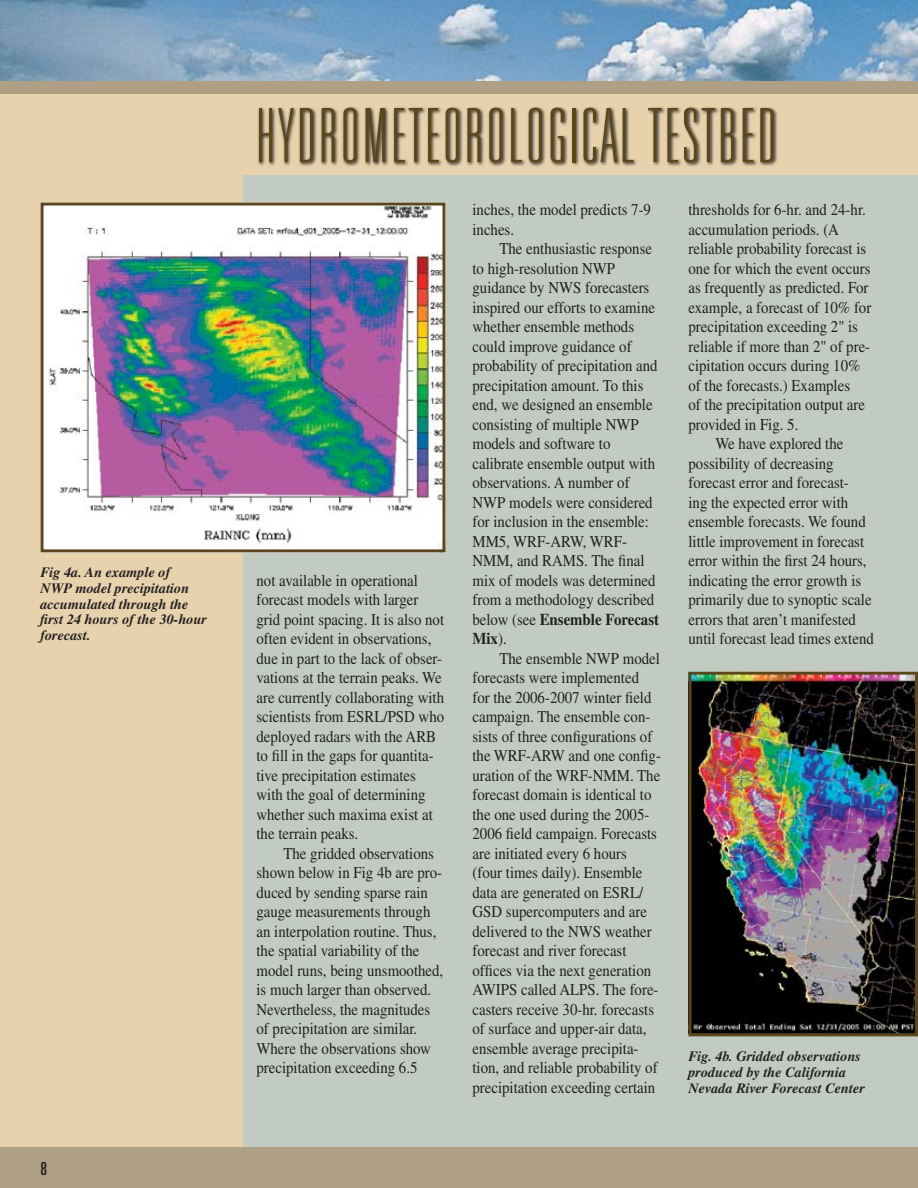
<style>
.page{position:relative;width:918px;height:1188px;background:#fff}
.page>*{position:absolute;margin:0;border:0;box-sizing:border-box;transform-origin:0 0}
.t1{font:100 ultra-condensed 75px "Univers";letter-spacing:.05em;color:#5a471c}
.t2{font:16.5px/19.5px "Times";color:#231f20;scale:.9 1}
.t3{font:italic 700 14.25px/15.8px "Times";color:#231f20}
.s1{font-weight:700}
</style>
<div class="page">
<div style="left:0;top:1148px;width:918px;height:40px;background:#ae9f85"></div>
<div style="left:0;top:81px;width:918px;height:13px;background:#ae9f85"></div>
<img style="left:0;top:0;width:918px;height:81px">
<div style="left:0;top:94px;width:918px;height:1054px;background:#e7d2ad"></div>
<div style="left:243px;top:176px;width:675px;height:972px;background:#c1cbc1"></div>
<svg style="left:258px;top:106px;width:520px;height:61px"></svg>
<img style="left:44px;top:206px;width:398px;height:342px">
<div style="left:40px;top:202px;width:406px;height:350px;border:3px solid #5a471c"></div>
<img style="left:692px;top:676px;width:222px;height:356px">
<div style="left:688px;top:672px;width:230px;height:364px;border:3px solid #5a471c"></div>
<p class="t3" style="left:40px;top:564px;width:168px">Fig 4a. An example of<br>NWP model precipitation accumulated through the first 24 hours of the 30-hour forecast.</p>
<h1 class="t1" style="left:256px;top:97px;width:521px">HYDROMETEOROLOGICAL TESTBED</h1>
<h1 class="t1" style="left:256px;top:98px;width:181px">HEADLIN 1</h1>
<p class="t2" style="left:256px;top:571px;width:210px">not available in operational forecast models with larger grid point spacing. It is also not often evident in observations, due in part to the lack of obser&shy;vations at the terrain peaks. We are currently collaborating with scientists from ESRL/PSD who deployed radars with the ARB to fill in the gaps for quantita&shy;tive precipitation estimates with the goal of determining whether such maxima exist at the terrain peaks.</p>
<p class="t2" style="left:256px;top:844px;width:209px;text-indent:27px">The gridded observations shown below in Fig 4b are pro&shy;duced by sending sparse rain gauge measurements through an interpolation routine. Thus, the spatial variability of the model runs, being unsmoothed, is much larger than observed.<br>Nevertheless, the magnitudes of precipitation are similar.<br>Where the observations show precipitation exceeding 6.5</p>
<p class="t2" style="left:472px;top:200px;width:200px">inches, the model predicts 7-9 inches.</p>
<p class="t2" style="left:472px;top:239px;width:209px;text-indent:27px">The enthusiastic response to high-resolution NWP guidance by NWS forecasters inspired our efforts to examine whether ensemble methods could improve guidance of probability of precipitation and precipitation amount. To this end, we designed an ensemble consisting of multiple NWP models and software to calibrate ensemble output with observations. A number of<br>NWP models were considered for inclusion in the ensemble:<br>MM5, WRF-ARW, WRF-<br>NMM, and RAMS. The final mix of models was determined from a methodology described below (see <span class="s1">Ensemble Forecast<br>Mix</span>).</p>
<p class="t2" style="left:472px;top:649px;width:211px;text-indent:27px">The ensemble NWP model forecasts were implemented<br>for the 2006-2007 winter field campaign. The ensemble con&shy;sists of three configurations of the WRF-ARW and one config&shy;uration of the WRF-NMM. The forecast domain is identical to the one used during the 2005-<br>2006 field campaign. Forecasts are initiated every 6 hours<br>(four times daily). Ensemble data are generated on ESRL/<br>GSD supercomputers and are delivered to the NWS weather forecast and river forecast offices via the next generation<br>AWIPS called ALPS. The fore&shy;casters receive 30-hr. forecasts of surface and upper-air data, ensemble average precipita&shy;tion, and reliable probability of precipitation exceeding certain</p>
<p class="t2" style="left:688px;top:200px;width:199px">thresholds for 6-hr. and 24-hr.</p>
<p class="t2" style="left:688px;top:220px;width:169px">accumulation periods. (A</p>
<p class="t2" style="left:688px;top:239px;width:199px">reliable probability forecast is</p>
<p class="t2" style="left:688px;top:259px;width:204px">one for which the event occurs</p>
<p class="t2" style="left:688px;top:278px;width:201px">as frequently as predicted. For</p>
<p class="t2" style="left:688px;top:298px;width:205px">example, a forecast of 10% for</p>
<p class="t2" style="left:688px;top:317px;width:190px">precipitation exceeding 2" is</p>
<p class="t2" style="left:688px;top:337px;width:203px">reliable if more than 2" of pre-</p>
<p class="t2" style="left:688px;top:356px;width:193px">cipitation occurs during 10%</p>
<p class="t2" style="left:688px;top:376px;width:181px">of the forecasts.) Examples</p>
<p class="t2" style="left:688px;top:395px;width:198px">of the precipitation output are</p>
<p class="t2" style="left:688px;top:415px;width:124px">provided in Fig. 5.</p>
<p class="t2" style="left:716px;top:434px;width:144px">We have explored the</p>
<p class="t2" style="left:688px;top:454px;width:163px">possibility of decreasing</p>
<p class="t2" style="left:688px;top:473px;width:180px">forecast error and forecast-</p>
<p class="t2" style="left:688px;top:493px;width:179px">ing the expected error with</p>
<p class="t2" style="left:688px;top:512px;width:199px">ensemble forecasts. We found</p>
<p class="t2" style="left:688px;top:532px;width:197px">little improvement in forecast</p>
<p class="t2" style="left:688px;top:551px;width:199px">error within the first 24 hours,</p>
<p class="t2" style="left:688px;top:571px;width:194px">indicating the error growth is</p>
<p class="t2" style="left:688px;top:590px;width:205px">primarily due to synoptic scale</p>
<p class="t2" style="left:688px;top:610px;width:188px">errors that aren’t manifested</p>
<p class="t2" style="left:688px;top:629px;width:207px">until forecast lead times extend</p>
<p class="t3" style="left:688px;top:1048px;width:178px">Fig. 4b. Gridded observations produced by the California<br>Nevada River Forecast Center</p>
</div>
